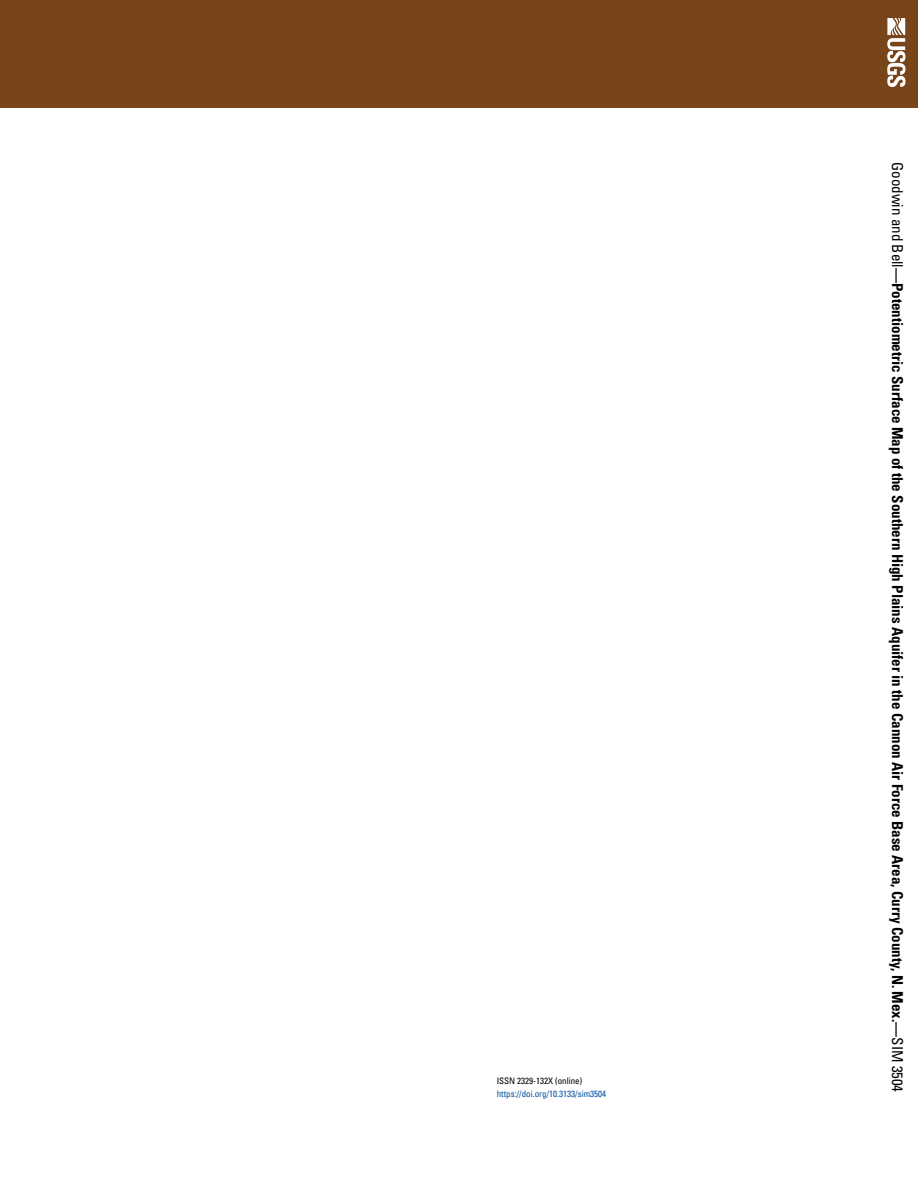
<style>
.page{position:relative;width:918px;height:1188px;background:#fff}
.page>*{position:absolute;margin:0;border:0;box-sizing:border-box;transform-origin:0 0}
.SpineTitle{font:700 condensed 15px "Univers";color:#000}
.DOI{font:condensed 9px "Univers";color:#034ea2}
.ISSN{font:condensed 9px "Univers";color:#000}
.s1{font-weight:400}
</style>
<div class="page">
<div style="left:0;top:0;width:918px;height:108px;background:#78441a"></div>
<svg style="left:887px;top:18px;width:18px;height:69px"></svg>
<p class="ISSN" style="left:497px;top:1075px;width:87px">ISSN 2329-132X (online)</p>
<p class="DOI" style="left:497px;top:1088px;width:111px">https://doi.org/10.3133/sim3504</p>
<p class="SpineTitle" style="left:907px;top:162px;width:932px;rotate:90deg"><span class="s1">Goodwin and Bell</span>—Potentiometric Surface Map of the Southern High Plains Aquifer in the Cannon Air Force Base Area, Curry County, N. Mex.—<span class="s1">SIM 3504</span></p>
</div>
